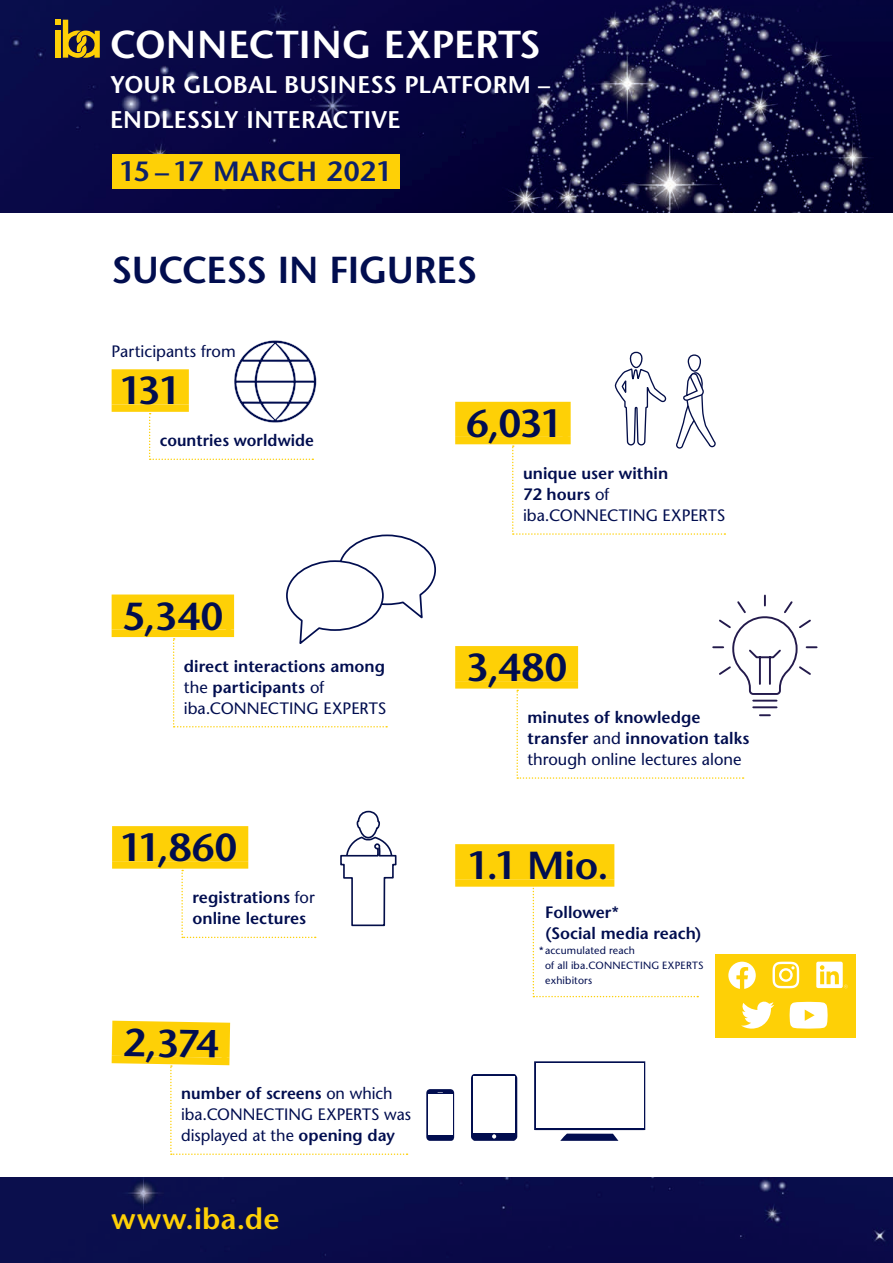
<style>
.page{position:relative;width:893px;height:1263px;background:#fff}
.page>*{position:absolute;margin:0;border:0;box-sizing:border-box;transform-origin:0 0}
.t1{font:600 39px "Stone Sans Std";letter-spacing:-.005em;color:#010d4f}
.t2{font:600 38.85px "Stone Sans Std";letter-spacing:.005em;color:#fff}
.t3{font:600 37.5px "Stone Sans Std";letter-spacing:-.005em;color:#010d4f}
.t4{font:600 29.4px "Stone Sans Std";letter-spacing:.01em;color:#fed006}
.t5{font:600 27.75px "Stone Sans Std";letter-spacing:.01em;color:#0d2169}
.t6{font:600 24.15px/35.2px "Stone Sans Std";letter-spacing:.005em;color:#fff}
.t7{font:600 16.5px/21px "Stone Sans Std";letter-spacing:.005em;color:#010d4f}
.t8{font:500 16.5px/21px "Stone Sans Std";color:#010d4f}
.t9{font:500 10.5px/15px "Stone Sans Std";letter-spacing:.015em;color:#010d4f}
.s1{color:#fed006}
.s2{font-weight:500}
.s3{font-weight:600}
</style>
<div class="page">
<img style="left:0;top:0;width:893px;height:213px">
<div style="left:0;top:1178px;width:893px;height:85px;background:#0a0b4a"></div>
<svg style="left:340px;top:811px;width:56px;height:115px"></svg>
<svg style="left:181px;top:870px;width:135px;height:68px"></svg>
<div style="left:112px;top:826px;width:136px;height:35px;background:#fed006"></div>
<div style="left:112px;top:861px;width:136px;height:8px;background:#fed006"></div>
<svg style="left:173px;top:534px;width:263px;height:193px"></svg>
<div style="left:112px;top:594px;width:122px;height:36px;background:#fed006"></div>
<div style="left:112px;top:630px;width:122px;height:7px;background:#fed006"></div>
<svg style="left:512px;top:352px;width:213px;height:183px"></svg>
<div style="left:455px;top:402px;width:116px;height:35px;background:#fed006"></div>
<div style="left:455px;top:437px;width:116px;height:7px;background:#fed006"></div>
<svg style="left:55px;top:20px;width:45px;height:38px;background:#846e27"></svg>
<div style="left:55px;top:31px;width:6px;height:27px;background:#fed006"></div>
<svg style="left:534px;top:1061px;width:111px;height:80px"></svg>
<div style="left:536px;top:1063px;width:107px;height:64px;background:#fff"></div>
<svg style="left:471px;top:1074px;width:46px;height:67px"></svg>
<svg style="left:426px;top:1089px;width:28px;height:52px"></svg>
<svg style="left:111px;top:1020px;width:297px;height:135px"></svg>
<div style="left:455px;top:844px;width:159px;height:35px;background:#fed006"></div>
<div style="left:455px;top:879px;width:159px;height:8px;background:#fed006"></div>
<div style="left:455px;top:646px;width:123px;height:35px;background:#fed006"></div>
<div style="left:455px;top:681px;width:123px;height:8px;background:#fed006"></div>
<svg style="left:516px;top:595px;width:302px;height:184px"></svg>
<svg style="left:149px;top:340px;width:168px;height:120px"></svg>
<div style="left:112px;top:369px;width:77px;height:35px;background:#fed006"></div>
<div style="left:112px;top:404px;width:77px;height:8px;background:#fed006"></div>
<div style="left:112px;top:154px;width:287px;height:34px;background:#fed006"></div>
<svg style="left:533px;top:882px;width:165px;height:115px"></svg>
<div style="left:715px;top:955px;width:140px;height:83px;background:#fed006"></div>
<svg style="left:728px;top:954px;width:121px;height:74px"></svg>
<h2 class="t2" style="left:110px;top:21px;width:432px">CONNECTING EXPERTS</h2>
<h3 class="t6" style="left:110px;top:67px;width:442px">YOUR GLOBAL BUSINESS PLATFORM –<br>ENDLESSLY INTERACTIVE</h3>
<h3 class="t5" style="left:119px;top:155px;width:274px">15 – 17 MARCH 2021</h3>
<h3 class="t3" style="left:112px;top:247px;width:367px">SUCCESS IN FIGURES</h3>
<p class="t8" style="left:112px;top:341px;width:126px">Participants from</p>
<h1 class="t1" style="left:119px;top:367px;width:71px">131<span class="s1">l</span></h1>
<p class="t7" style="left:160px;top:430px;width:156px">countries worldwide</p>
<h1 class="t1" style="left:123px;top:592px;width:113px">5,340<span class="s1">l</span></h1>
<p class="t7" style="left:184px;top:655px;width:204px">direct interactions among <span class="s2">the</span> participants <span class="s2">of iba.CONNECTING EXPERTS</span></p>
<h1 class="t1" style="left:119px;top:824px;width:131px">11,860<span class="s1">l</span></h1>
<p class="t7" style="left:192px;top:887px;width:124px">registrations <span class="s2">for </span>online lectures</p>
<h1 class="t1" style="left:124px;top:1019px;width:108px;rotate:1deg">2,374<span class="s1">l</span></h1>
<p class="t8" style="left:181px;top:1083px;width:232px"><span class="s3">number of screens</span> on which iba.CONNECTING EXPERTS was displayed at the <span class="s3">opening day</span></p>
<h3 class="t4" style="left:112px;top:1201px;width:170px">www.iba.de</h3>
<h1 class="t1" style="left:466px;top:400px;width:106px">6,031<span class="s1">l</span></h1>
<p class="t7" style="left:523px;top:463px;width:204px">unique user within<br>72 hours <span class="s2">of iba.CONNECTING EXPERTS</span></p>
<h1 class="t1" style="left:466px;top:644px;width:113px">3,480<span class="s1">l</span></h1>
<p class="t7" style="left:527px;top:707px;width:224px">minutes of knowledge transfer <span class="s2">and</span> innovation talks <span class="s2">through online lectures alone</span></p>
<h1 class="t1" style="left:466px;top:842px;width:149px">1.1 Mio.<span class="s1">l</span></h1>
<p class="t7" style="left:545px;top:901px;width:158px">Follower*<br>(Social media reach)</p>
<p class="t9" style="left:545px;top:942px;width:160px;text-indent:-6px">* accumulated reach<br>of all iba.CONNECTING EXPERTS exhibitors</p>
</div>
